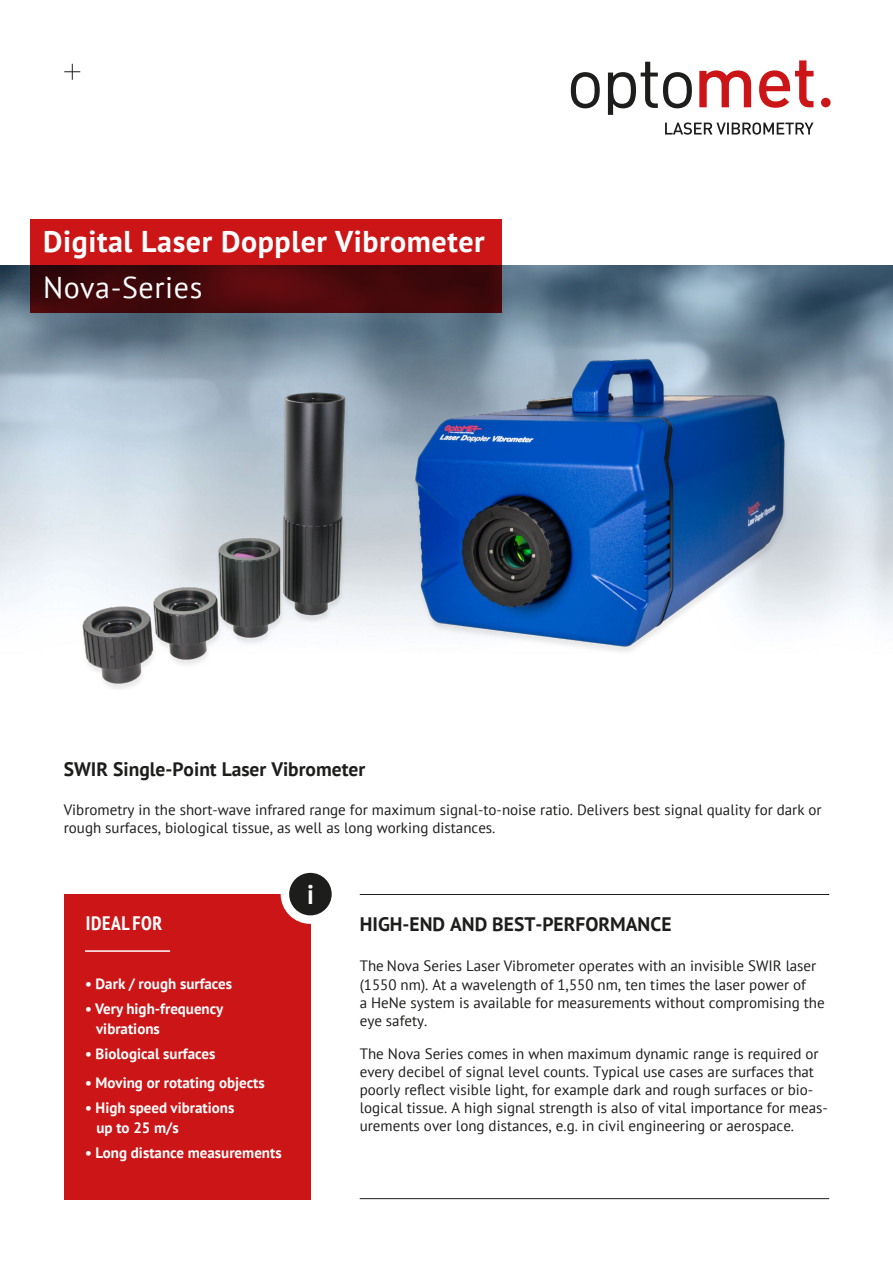
<style>
.page{position:relative;width:893px;height:1263px;background:#fff}
.page>*{position:absolute;margin:0;border:0;box-sizing:border-box;transform-origin:0 0}
.t1{font:700 30px "PT Sans";letter-spacing:.02em;color:#fff}
.t2{font:30px "PT Sans";letter-spacing:.02em;color:#fff}
.t3{font:700 condensed 27.3px "PT Sans";color:#fff}
.t4{font:700 19.5px "PT Sans";color:#1d1d1b}
.t5{font:700 condensed 19.5px "PT Sans";letter-spacing:.03em;color:#fff}
.t6{font:15px/18px "PT Sans";color:#1d1d1b}
.t7{font:700 15px/19.5px "PT Sans";color:#fff}
</style>
<div class="page">
<img style="left:0;top:266px;width:893px;height:354px">
<svg style="left:30px;top:219px;width:472px;height:94px;background:#860e11"></svg>
<svg style="left:64px;top:64px;width:16px;height:16px"></svg>
<hr style="left:360px;top:894px;width:469px;height:1px;background:#1d1d1b">
<hr style="left:360px;top:1198px;width:469px;height:1px;background:#1d1d1b">
<div style="left:64px;top:894px;width:246px;height:305px;background:#cb1517"></div>
<hr style="left:85px;top:950px;width:85px;height:2px;background:#fff">
<div style="left:281px;top:864px;width:59px;height:60px;background:#fff;border-radius:50%"></div>
<div style="left:289px;top:873px;width:43px;height:42px;background:#1d1d1b;border-radius:50%"></div>
<svg style="left:571px;top:62px;width:121px;height:53px"></svg>
<svg style="left:699px;top:60px;width:114px;height:48px"></svg>
<svg style="left:665px;top:122px;width:148px;height:13px"></svg>
<div style="left:821px;top:98px;width:10px;height:9px;background:#cb1517;border-radius:50%"></div>
<img style="left:49px;top:386px;width:262px;height:303px">
<img style="left:311px;top:326px;width:553px;height:326px">
<h1 class="t1" style="left:43px;top:221px;width:443px">Digital Laser Doppler Vibrometer</h1>
<h1 class="t2" style="left:43px;top:268px;width:161px">Nova-Series</h1>
<h3 class="t4" style="left:64px;top:757px;width:303px">SWIR Single-Point Laser Vibrometer</h3>
<p class="t6" style="left:64px;top:800px;width:759px">Vibrometry in the short-wave infrared range for maximum signal-to-noise ratio. Delivers best signal quality for dark or rough surfaces, biological tissue, as well as long working distances.</p>
<h3 class="t5" style="left:86px;top:910px;width:78px">IDEAL FOR</h3>
<p class="t7" style="left:85px;top:973px;width:149px">• Dark / rough surfaces</p>
<p class="t7" style="left:96px;top:999px;width:129px;text-indent:-11px">• Very high-frequency vibrations</p>
<p class="t7" style="left:85px;top:1044px;width:132px">• Biological surfaces</p>
<p class="t7" style="left:85px;top:1072px;width:181px">• Moving or rotating objects</p>
<p class="t7" style="left:96px;top:1098px;width:139px;text-indent:-11px">• High speed vibrations up to 25 m/s</p>
<p class="t7" style="left:85px;top:1143px;width:198px">• Long distance measurements</p>
<h2 class="t3" style="left:307px;top:877px;width:8px">i</h2>
<h3 class="t4" style="left:360px;top:911px;width:313px">HIGH-END AND BEST-PERFORMANCE</h3>
<p class="t6" style="left:360px;top:955px;width:458px;line-height:19.5px">The Nova Series Laser Vibrometer operates with an invisible SWIR laser (1550 nm). At a wavelength of 1,550 nm, ten times the laser power of</p>
<p class="t6" style="left:360px;top:993px;width:466px">a HeNe system is available for measurements without compromising the eye safety.</p>
<p class="t6" style="left:360px;top:1044px;width:470px">The Nova Series comes in when maximum dynamic range is required or every decibel of signal level counts. Typical use cases are surfaces that poorly reflect visible light, for example dark and rough surfaces or bio&shy;logical tissue. A high signal strength is also of vital importance for meas&shy;urements over long distances, e.g. in civil engineering or aerospace.</p>
</div>
